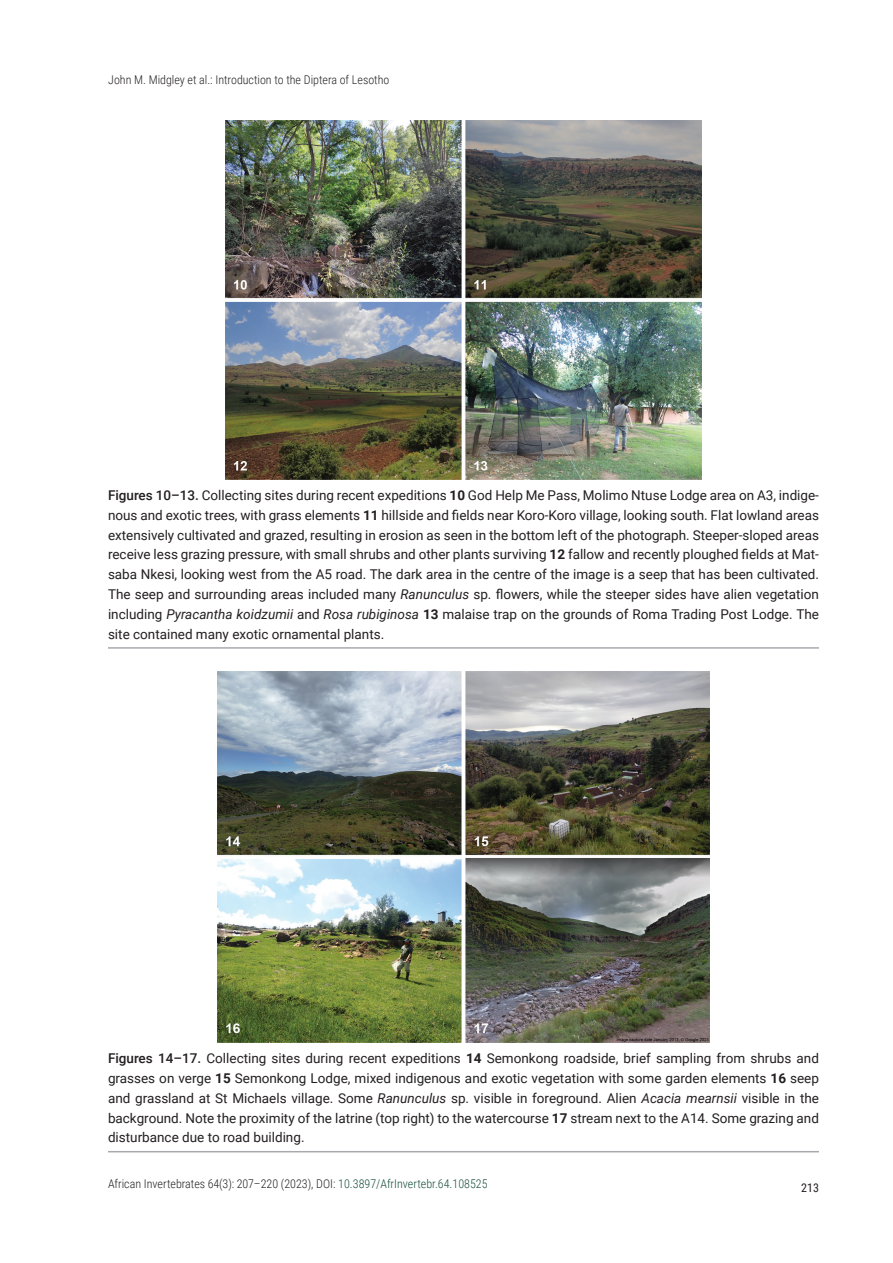
<style>
.page{position:relative;width:893px;height:1263px;background:#fff}
.page>*{position:absolute;margin:0;border:0;box-sizing:border-box;transform-origin:0 0}
.FIG_-_Caption{font:13.5px/19.8px "Roboto";color:#231f20;text-align:justify}
.t1{font:300 12px "Roboto Condensed";color:#231f20}
.t2{font:12px "Roboto Condensed";color:#231f20}
.s1{font-weight:500}
.s2{font-weight:700}
.s3{font-style:italic}
.s4{color:#154d3c}
</style>
<div class="page">
<hr style="left:108px;top:647px;width:711px;height:2px;background:#a8a9ad">
<img style="left:225px;top:121px;width:477px;height:358px">
<img style="left:217px;top:672px;width:493px;height:370px">
<hr style="left:108px;top:1151px;width:711px;height:1px;background:#a8a9ad">
<p class="t1" style="left:108px;top:71px;width:283px">John M. Midgley et al.: Introduction to the Diptera of Lesotho</p>
<p class="FIG_-_Caption" style="left:108px;top:485px;width:712px"><span class="s1">Figures 10–13.</span> Collecting sites during recent expeditions <span class="s2">10</span> God Help Me Pass, Molimo Ntuse Lodge area on A3, indige&shy;nous and exotic trees, with grass elements <span class="s2">11</span> hillside and fields near Koro-Koro village, looking south. Flat lowland areas extensively cultivated and grazed, resulting in erosion as seen in the bottom left of the photograph. Steeper-sloped areas receive less grazing pressure, with small shrubs and other plants surviving <span class="s2">12</span> fallow and recently ploughed fields at Mat&shy;saba Nkesi, looking west from the A5 road. The dark area in the centre of the image is a seep that has been cultivated.<br>The seep and surrounding areas included many <span class="s3">Ranunculus</span> sp. flowers, while the steeper sides have alien vegetation including <span class="s3">Pyracantha koidzumii</span> and <span class="s3">Rosa rubiginosa</span> <span class="s2">13</span> malaise trap on the grounds of Roma Trading Post Lodge. The site contained many exotic ornamental plants.</p>
<p class="FIG_-_Caption" style="left:108px;top:1048px;width:712px"><span class="s1">Figures 14–17.</span> Collecting sites during recent expeditions <span class="s2">14</span> Semonkong roadside, brief sampling from shrubs and grasses on verge <span class="s2">15</span> Semonkong Lodge, mixed indigenous and exotic vegetation with some garden elements <span class="s2">16</span> seep and grassland at St Michaels village. Some <span class="s3">Ranunculus</span> sp. visible in foreground. Alien <span class="s3">Acacia mearnsii</span> visible in the background. Note the proximity of the latrine (top right) to the watercourse <span class="s2">17</span> stream next to the A14. Some grazing and disturbance due to road building.</p>
<p class="t1" style="left:108px;top:1175px;width:381px">African Invertebrates 64(3): 207–220 (2023), DOI: <span class="s4">10.3897/AfrInvertebr.64.108525</span></p>
<p class="t2" style="left:801px;top:1179px;width:19px">213</p>
</div>
